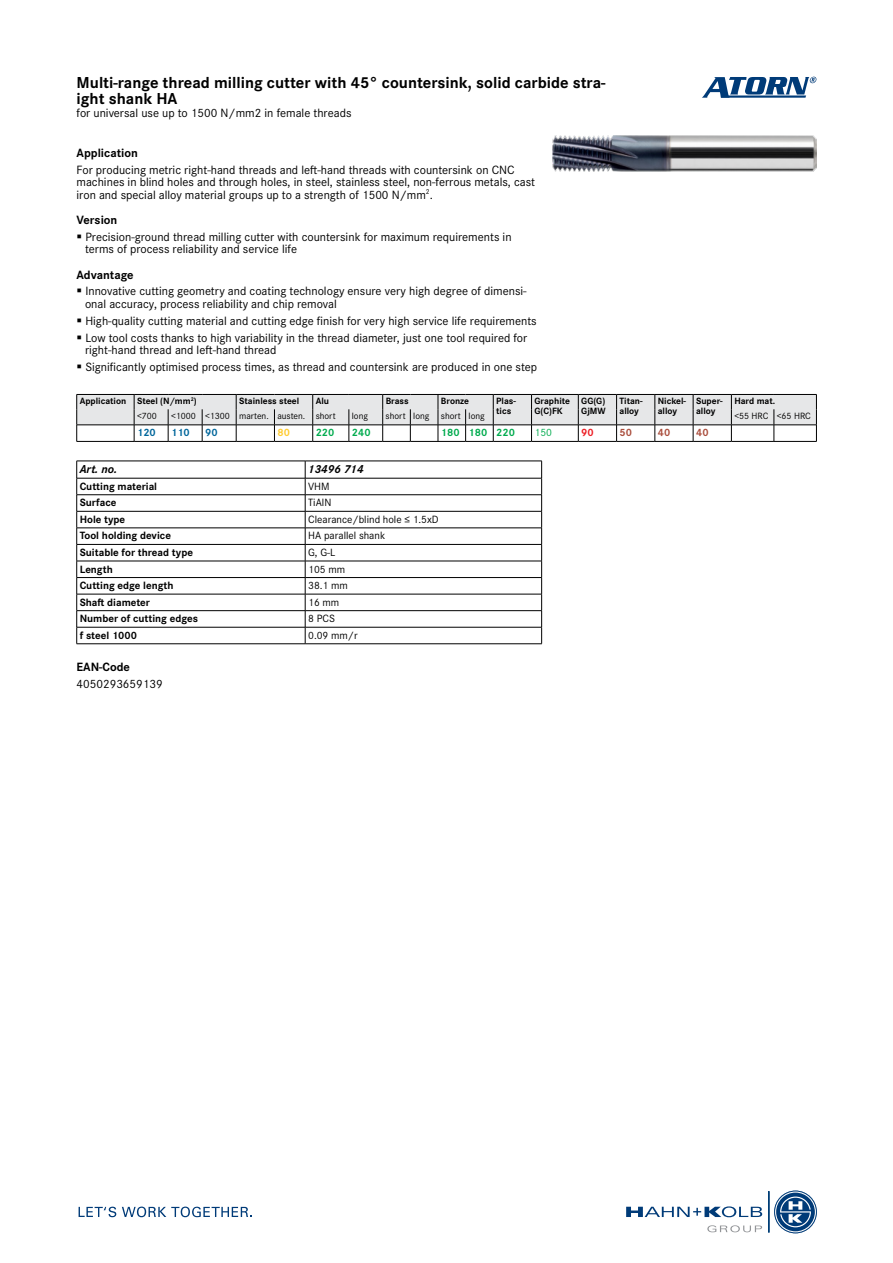
<style>
.page{position:relative;width:893px;height:1263px;background:#fff}
.page>*{position:absolute;margin:0;border:0;box-sizing:border-box;transform-origin:0 0}
.t1{font:700 16.5px/16.5px "Corporate S Pro";color:#000}
.t2{font:12.45px/12.5px "Corporate S Pro";color:#000}
.t3{font:12.45px "Corporate S";color:#000}
.t4{font:700 12.45px "Corporate S Pro";color:#000}
.t5{font:italic 700 12px "Corporate S Pro";color:#000}
.t6{font:700 10.95px "Corporate S Pro";color:#000}
.t7{font:10.95px "Corporate S Pro";color:#000}
.t8{font:700 10.95px "Corporate S Pro";color:#00ab4e}
.t9{font:700 10.95px "Corporate S Pro";color:#00669b}
.t10{font:700 10.95px "Corporate S Pro";color:#aa4e3d}
.t11{font:10.95px "Corporate S Pro";color:#00ab4e}
.t12{font:700 10.95px "Corporate S Pro";color:#ffcc31}
.t13{font:700 10.95px "Corporate S Pro";color:#ed1d24}
.t14{font:700 9.45px/9.4px "Corporate S Pro";color:#000}
.t15{font:9.45px "Corporate S Pro";color:#000}
</style>
<div class="page">
<img style="left:553px;top:136px;width:263px;height:35px">
<svg style="left:702px;top:77px;width:114px;height:21px"></svg>
<svg style="left:626px;top:1206px;width:136px;height:11px"></svg>
<hr style="left:768px;top:1191px;width:1px;height:41px;background:#003b78">
<svg style="left:775px;top:1191px;width:41px;height:42px"></svg>
<div style="left:774px;top:1191px;width:42px;height:42px;border:2px solid #fff;border-radius:50%"></div>
<div style="left:774px;top:1191px;width:42px;height:42px;border:1px solid #003b78;border-radius:50%"></div>
<svg style="left:707px;top:1225px;width:55px;height:7px"></svg>
<svg style="left:79px;top:1207px;width:37px;height:10px"></svg>
<svg style="left:122px;top:1206px;width:130px;height:11px"></svg>
<svg style="left:76px;top:394px;width:741px;height:48px"></svg>
<hr style="left:774px;top:441px;width:43px;height:1px;background:#000">
<hr style="left:77px;top:461px;width:228px;height:1px;background:#000">
<hr style="left:305px;top:461px;width:237px;height:1px;background:#000">
<hr style="left:77px;top:478px;width:228px;height:1px;background:#000">
<hr style="left:305px;top:478px;width:237px;height:1px;background:#000">
<hr style="left:77px;top:494px;width:228px;height:1px;background:#000">
<hr style="left:305px;top:494px;width:237px;height:1px;background:#000">
<hr style="left:77px;top:511px;width:228px;height:1px;background:#000">
<hr style="left:305px;top:511px;width:237px;height:1px;background:#000">
<hr style="left:77px;top:528px;width:228px;height:1px;background:#000">
<hr style="left:305px;top:528px;width:237px;height:1px;background:#000">
<hr style="left:77px;top:544px;width:228px;height:1px;background:#000">
<hr style="left:305px;top:544px;width:237px;height:1px;background:#000">
<hr style="left:77px;top:561px;width:228px;height:1px;background:#000">
<hr style="left:305px;top:561px;width:237px;height:1px;background:#000">
<hr style="left:77px;top:577px;width:228px;height:1px;background:#000">
<hr style="left:305px;top:577px;width:237px;height:1px;background:#000">
<hr style="left:77px;top:594px;width:228px;height:1px;background:#000">
<hr style="left:305px;top:594px;width:237px;height:1px;background:#000">
<hr style="left:77px;top:610px;width:228px;height:1px;background:#000">
<hr style="left:305px;top:610px;width:237px;height:1px;background:#000">
<hr style="left:77px;top:627px;width:228px;height:1px;background:#000">
<svg style="left:76px;top:461px;width:1px;height:183px"></svg>
<hr style="left:77px;top:643px;width:228px;height:1px;background:#000">
<hr style="left:305px;top:627px;width:237px;height:1px;background:#000">
<svg style="left:305px;top:461px;width:1px;height:182px"></svg>
<svg style="left:541px;top:461px;width:1px;height:182px"></svg>
<hr style="left:305px;top:643px;width:237px;height:1px;background:#000">
<h1 class="t1" style="left:77px;top:73px;width:530px">Multi-range thread milling cutter with 45° countersink, solid carbide stra&shy;ight shank HA</h1>
<p class="t3" style="left:77px;top:103px;width:276px">for universal use up to 1500 N/mm2 in female threads</p>
<p class="t4" style="left:77px;top:143px;width:63px">Application</p>
<p class="t2" style="left:77px;top:162px;width:460px">For producing metric right-hand threads and left-hand threads with countersink on CNC machines in blind holes and through holes, in steel, stainless steel, non-ferrous metals, cast iron and special alloy material groups up to a strength of 1500 N/mm<sup>2</sup>.</p>
<p class="t4" style="left:77px;top:210px;width:42px">Version</p>
<p class="t2" style="left:85px;top:230px;width:428px">Precision-ground thread milling cutter with countersink for maximum requirements in terms of process reliability and service life</p>
<p class="t4" style="left:77px;top:265px;width:59px">Advantage</p>
<p class="t2" style="left:85px;top:284px;width:443px">Innovative cutting geometry and coating technology ensure very high degree of dimensi&shy;onal accuracy, process reliability and chip removal</p>
<p class="t2" style="left:85px;top:311px;width:453px;line-height:16.8px">High-quality cutting material and cutting edge finish for very high service life requirements<br>Low tool costs thanks to high variability in the thread diameter, just one tool required for</p>
<p class="t2" style="left:85px;top:341px;width:454px;line-height:16.8px">right-hand thread and left-hand thread<br>Significantly optimised process times, as thread and countersink are produced in one step</p>
<p class="t14" style="left:80px;top:396px;width:119px">Application Steel (N/mm<sup>2</sup>)</p>
<p class="t14" style="left:239px;top:396px;width:62px">Stainless steel</p>
<p class="t14" style="left:316px;top:396px;width:15px">Alu</p>
<p class="t14" style="left:386px;top:396px;width:25px">Brass</p>
<p class="t14" style="left:441px;top:396px;width:30px">Bronze</p>
<p class="t14" style="left:496px;top:396px;width:21px">Plas&shy;tics</p>
<p class="t14" style="left:534px;top:396px;width:37px">Graphite<br>G(C)FK</p>
<p class="t14" style="left:581px;top:396px;width:26px">GG(G)<br>GjMW</p>
<p class="t14" style="left:619px;top:396px;width:25px">Titan&shy;alloy</p>
<p class="t14" style="left:658px;top:396px;width:30px">Nickel&shy;alloy</p>
<p class="t14" style="left:696px;top:396px;width:28px">Super&shy;alloy</p>
<p class="t14" style="left:734px;top:396px;width:42px">Hard mat.</p>
<p class="t15" style="left:137px;top:409px;width:21px">&lt;700</p>
<p class="t15" style="left:171px;top:409px;width:166px">&lt;1000 &lt;1300 marten. austen. short</p>
<p class="t15" style="left:352px;top:409px;width:18px">long</p>
<p class="t15" style="left:386px;top:409px;width:101px">short long short long</p>
<p class="t15" style="left:734px;top:409px;width:78px">&lt;55 HRC &lt;65 HRC</p>
<p class="t9" style="left:137px;top:424px;width:20px">120</p>
<p class="t9" style="left:171px;top:424px;width:20px">110</p>
<p class="t9" style="left:205px;top:424px;width:14px">90</p>
<p class="t12" style="left:277px;top:424px;width:14px">80</p>
<p class="t8" style="left:316px;top:424px;width:20px">220</p>
<p class="t8" style="left:352px;top:424px;width:20px">240</p>
<p class="t8" style="left:441px;top:424px;width:76px">180 180 220</p>
<p class="t11" style="left:534px;top:425px;width:19px">150</p>
<p class="t13" style="left:581px;top:424px;width:14px">90</p>
<p class="t10" style="left:620px;top:424px;width:14px">50</p>
<p class="t10" style="left:658px;top:424px;width:14px">40</p>
<p class="t10" style="left:696px;top:424px;width:14px">40</p>
<p class="t5" style="left:80px;top:460px;width:39px">Art. no.</p>
<p class="t5" style="left:308px;top:460px;width:57px">13496 714</p>
<p class="t6" style="left:80px;top:477px;width:79px">Cutting material</p>
<p class="t7" style="left:308px;top:478px;width:23px">VHM</p>
<p class="t6" style="left:80px;top:494px;width:38px">Surface</p>
<p class="t7" style="left:308px;top:495px;width:25px">TiAlN</p>
<p class="t6" style="left:80px;top:511px;width:47px">Hole type</p>
<p class="t7" style="left:308px;top:511px;width:132px">Clearance/blind hole ≤ 1.5xD</p>
<p class="t6" style="left:80px;top:527px;width:93px">Tool holding device</p>
<p class="t7" style="left:308px;top:528px;width:79px">HA parallel shank</p>
<p class="t6" style="left:80px;top:544px;width:115px">Suitable for thread type</p>
<p class="t7" style="left:308px;top:544px;width:29px">G, G-L</p>
<p class="t6" style="left:80px;top:560px;width:35px">Length</p>
<p class="t7" style="left:308px;top:561px;width:39px">105 mm</p>
<p class="t6" style="left:80px;top:577px;width:95px">Cutting edge length</p>
<p class="t7" style="left:308px;top:577px;width:41px">38.1 mm</p>
<p class="t6" style="left:80px;top:593px;width:72px">Shaft diameter</p>
<p class="t7" style="left:308px;top:594px;width:33px">16 mm</p>
<p class="t6" style="left:80px;top:610px;width:120px">Number of cutting edges</p>
<p class="t7" style="left:308px;top:611px;width:28px">8 PCS</p>
<p class="t6" style="left:80px;top:626px;width:59px">f steel 1000</p>
<p class="t7" style="left:308px;top:627px;width:51px">0.09 mm/r</p>
<p class="t4" style="left:77px;top:657px;width:55px">EAN-Code</p>
<p class="t2" style="left:77px;top:677px;width:88px">4050293659139</p>
</div>
